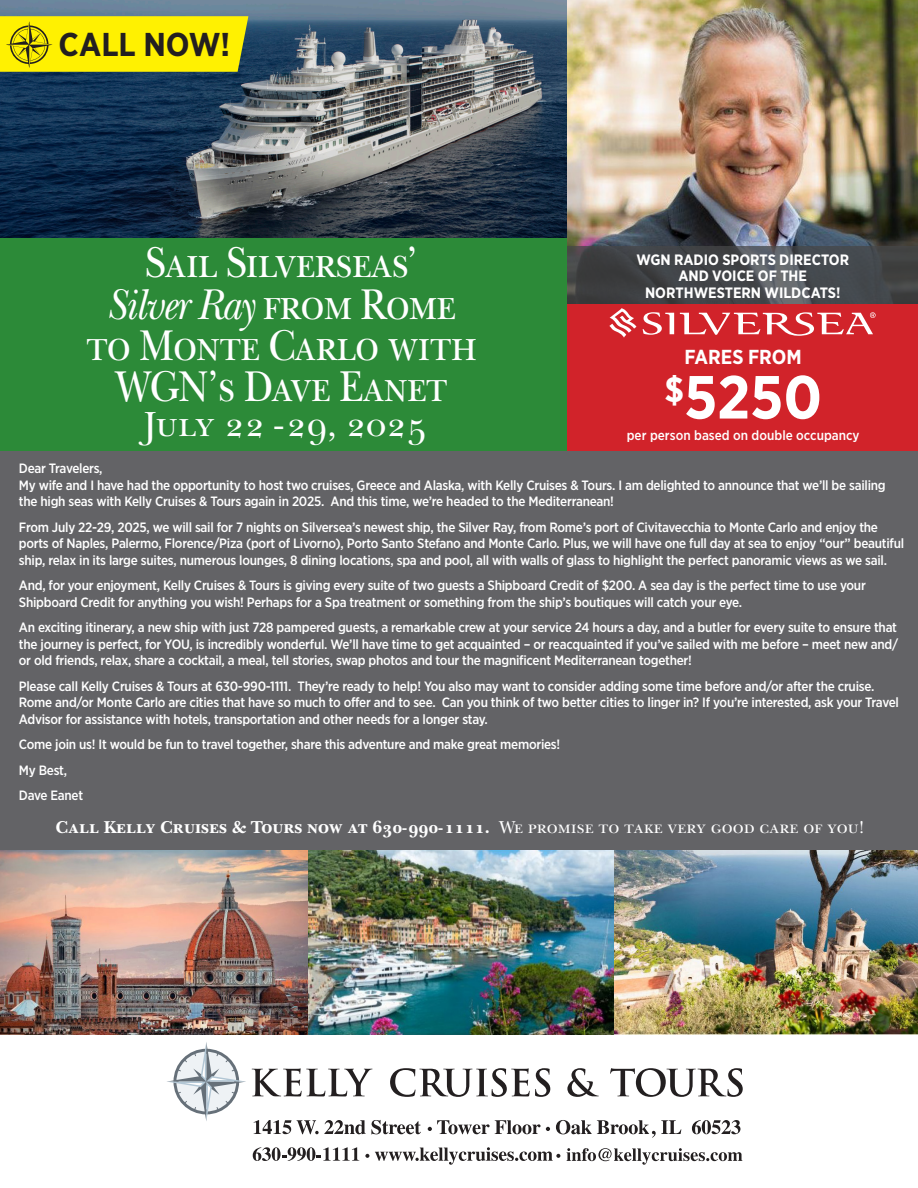
<style>
.page{position:relative;width:918px;height:1188px;background:#fff}
.page>*{position:absolute;margin:0;border:0;box-sizing:border-box;transform-origin:0 0}
.t1{font:700 60.75px "Gotham Narrow";color:#fff}
.t2{font:45px/41.2px "New Baskerville SC";letter-spacing:-.025em;color:#fff;text-align:center;scale:.88 1}
.t3{font:36.45px "New Baskerville SC";color:#fff}
.t4{font:700 33px "Gotham Narrow";color:#231f20}
.t5{font:700 20.25px "Gotham Narrow";color:#fff}
.t6{font:18px "New Baskerville Bold SC";color:#fff}
.t7{font:700 15px "Gotham Narrow";color:#fff}
.t8{font:500 13.5px/16.5px "Gotham Narrow";letter-spacing:-.02em;color:#fff}
.t9{font:500 13.5px "Gotham Narrow";color:#fff}
.s1{font-family:"New Baskerville";font-style:italic}
.s2{font-family:"New Baskerville SC"}
</style>
<div class="page">
<img style="left:0;top:0;width:567px;height:238px">
<svg style="left:0;top:16px;width:248px;height:56px;background:#f1e504"></svg>
<div style="left:0;top:238px;width:579px;height:352px;background:#2c8a38"></div>
<img style="left:567px;top:0;width:351px;height:246px">
<svg style="left:567px;top:246px;width:351px;height:58px;background:#45484b"></svg>
<img style="left:0;top:850px;width:309px;height:184px">
<img style="left:309px;top:850px;width:306px;height:184px">
<img style="left:615px;top:850px;width:303px;height:184px">
<div style="left:567px;top:304px;width:351px;height:200px;background:#d1232a"></div>
<div style="left:0;top:451px;width:918px;height:399px;background:#636366"></div>
<svg style="left:167px;top:1042px;width:79px;height:79px"></svg>
<svg style="left:252px;top:1068px;width:121px;height:28px"></svg>
<svg style="left:390px;top:1068px;width:160px;height:29px"></svg>
<svg style="left:567px;top:1068px;width:32px;height:29px"></svg>
<svg style="left:610px;top:1068px;width:133px;height:29px"></svg>
<svg style="left:254px;top:1120px;width:167px;height:14px"></svg>
<svg style="left:428px;top:1120px;width:122px;height:14px"></svg>
<svg style="left:556px;top:1120px;width:125px;height:18px"></svg>
<svg style="left:692px;top:1120px;width:48px;height:14px"></svg>
<svg style="left:253px;top:1147px;width:106px;height:14px"></svg>
<svg style="left:365px;top:1154px;width:4px;height:4px"></svg>
<svg style="left:375px;top:1147px;width:185px;height:18px"></svg>
<svg style="left:567px;top:1148px;width:175px;height:17px"></svg>
<svg style="left:609px;top:308px;width:27px;height:30px"></svg>
<svg style="left:643px;top:312px;width:31px;height:23px"></svg>
<svg style="left:680px;top:312px;width:196px;height:24px"></svg>
<p class="t4" style="left:59px;top:26px;width:173px">CALL NOW!</p>
<p class="t2" style="left:86px;top:243px;width:446px">Sail Silverseas’<br><span class="s1">Silver Ray</span> from Rome to Monte Carlo with<br>WGN’s Dave Eanet</p>
<p class="t3" style="left:144px;top:403px;width:285px">July 22 -29, 2025</p>
<p class="t7" style="left:636px;top:251px;width:214px">WGN RADIO SPORTS DIRECTOR</p>
<p class="t7" style="left:679px;top:268px;width:130px">AND VOICE OF THE</p>
<p class="t7" style="left:645px;top:284px;width:197px">NORTHWESTERN WILDCATS!</p>
<p class="t5" style="left:685px;top:346px;width:119px">FARES FROM</p>
<p class="t1" style="left:664px;top:363px;width:159px"><sup>$</sup>5250</p>
<p class="t9" style="left:627px;top:428px;width:234px">per person based on double occupancy</p>
<p class="t8" style="left:19px;top:460px;width:85px">Dear Travelers,</p>
<p class="t8" style="left:19px;top:477px;width:868px">My wife and I have had the opportunity to host two cruises, Greece and Alaska, with Kelly Cruises &amp; Tours. I am delighted to announce that we’ll be sailing the high seas with Kelly Cruises &amp; Tours again in 2025. And this time, we’re headed to the Mediterranean!</p>
<p class="t8" style="left:19px;top:519px;width:887px">From July 22-29, 2025, we will sail for 7 nights on Silversea’s newest ship, the Silver Ray, from Rome’s port of Civitavecchia to Monte Carlo and enjoy the ports of Naples, Palermo, Florence/Piza (port of Livorno), Porto Santo Stefano and Monte Carlo. Plus, we will have one full day at sea to enjoy “our” beautiful ship, relax in its large suites, numerous lounges, 8 dining locations, spa and pool, all with walls of glass to highlight the perfect panoramic views as we sail.</p>
<p class="t8" style="left:19px;top:577px;width:849px">And, for your enjoyment, Kelly Cruises &amp; Tours is giving every suite of two guests a Shipboard Credit of $200. A sea day is the perfect time to use your<br>Shipboard Credit for anything you wish! Perhaps for a Spa treatment or something from the ship’s boutiques will catch your eye.</p>
<p class="t8" style="left:19px;top:619px;width:881px;text-align:justify">An exciting itinerary, a new ship with just 728 pampered guests, a remarkable crew at your service 24 hours a day, and a butler for every suite to ensure that the journey is perfect, for YOU, is incredibly wonderful. We’ll have time to get acquainted – or reacquainted if you’ve sailed with me before – meet new and/ or old friends, relax, share a cocktail, a meal, tell stories, swap photos and tour the magnificent Mediterranean together!</p>
<p class="t8" style="left:19px;top:678px;width:882px">Please call Kelly Cruises &amp; Tours at 630-990-1111. They’re ready to help! You also may want to consider adding some time before and/or after the cruise.<br>Rome and/or Monte Carlo are cities that have so much to offer and to see. Can you think of two better cities to linger in? If you’re interested, ask your Travel<br>Advisor for assistance with hotels, transportation and other needs for a longer stay.</p>
<p class="t8" style="left:19px;top:736px;width:543px">Come join us! It would be fun to travel together, share this adventure and make great memories!</p>
<p class="t8" style="left:19px;top:762px;width:50px">My Best,</p>
<p class="t8" style="left:19px;top:787px;width:66px">Dave Eanet</p>
<p class="t6" style="left:56px;top:817px;width:811px">Call Kelly Cruises &amp; Tours now at 630-990-1111. <span class="s2">We promise to take very good care of you!</span></p>
</div>
